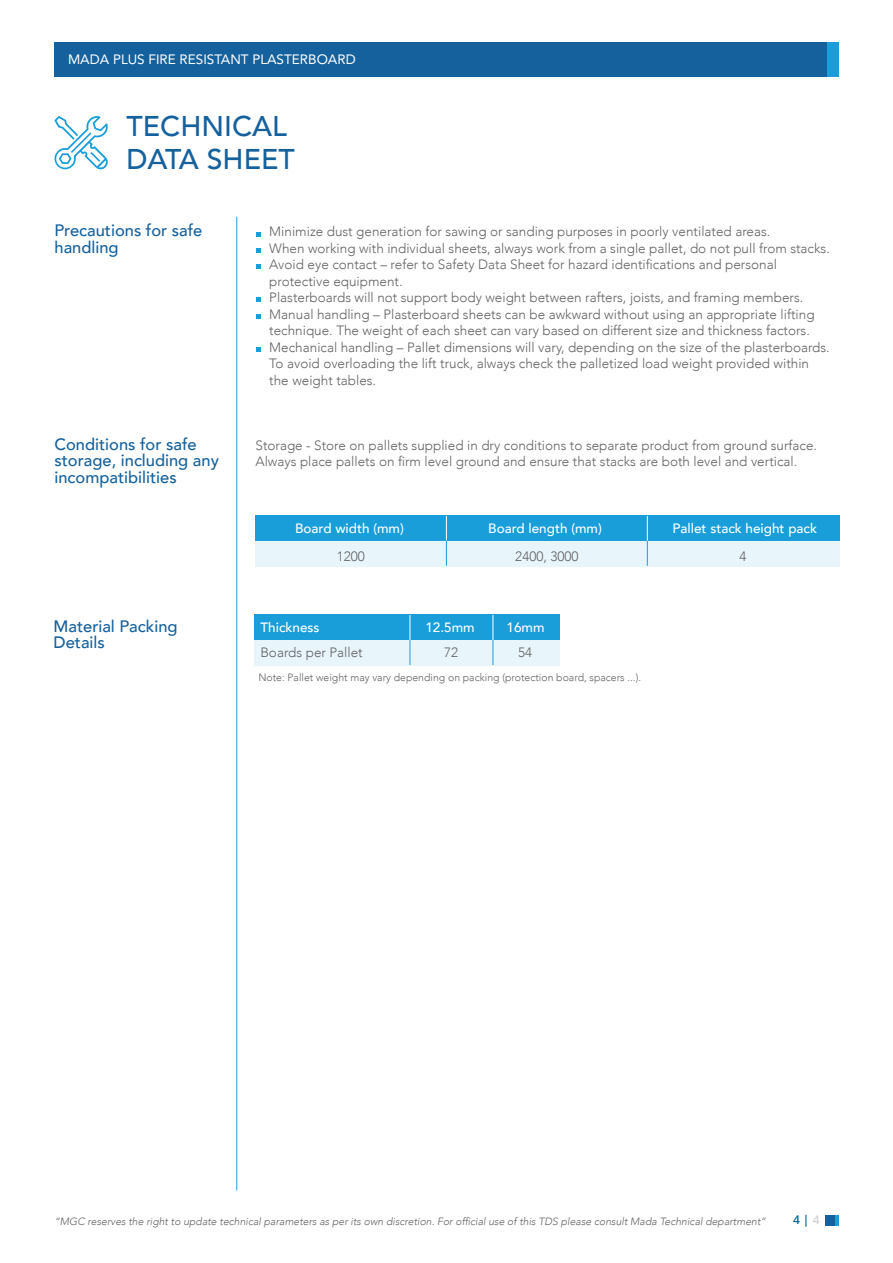
<style>
.page{position:relative;width:893px;height:1263px;background:#fff}
.page>*{position:absolute;margin:0;border:0;box-sizing:border-box;transform-origin:0 0}
.t1{font:500 28.5px/33px "Avenir";color:#15619d}
.t2{font:500 16.5px/16.5px "Avenir";color:#15619d}
.t3{font:300 13.5px/16.5px "Avenir";color:#636366}
.t4{font:500 13.5px "Avenir";color:#fff}
.t5{font:13.5px "Avenir LT Std";color:#fff}
.t6{font:600 12px "Open Sans";color:#006893}
.t7{font:italic 300 10.5px "Avenir";color:#636366}
.t8{font:300 10.5px "Avenir";color:#636366}
.s1{color:#d1d2d4}
</style>
<div class="page">
<div style="left:826px;top:1215px;width:10px;height:11px;background:#15619d"></div>
<svg style="left:836px;top:1215px;width:3px;height:11px"></svg>
<div style="left:54px;top:43px;width:774px;height:34px;background:#15619d"></div>
<div style="left:828px;top:43px;width:11px;height:34px;background:#199eda"></div>
<svg style="left:54px;top:116px;width:54px;height:53px"></svg>
<svg style="left:71px;top:132px;width:20px;height:21px"></svg>
<svg style="left:90px;top:152px;width:10px;height:10px"></svg>
<svg style="left:257px;top:232px;width:4px;height:4px"></svg>
<svg style="left:257px;top:248px;width:4px;height:5px"></svg>
<svg style="left:257px;top:314px;width:4px;height:5px"></svg>
<svg style="left:257px;top:347px;width:4px;height:5px"></svg>
<svg style="left:257px;top:298px;width:4px;height:4px"></svg>
<svg style="left:257px;top:265px;width:4px;height:4px"></svg>
<div style="left:255px;top:516px;width:584px;height:25px;background:#199eda"></div>
<div style="left:255px;top:541px;width:584px;height:25px;background:#e8f5fb"></div>
<div style="left:254px;top:615px;width:306px;height:25px;background:#199eda"></div>
<div style="left:254px;top:640px;width:306px;height:25px;background:#e8f5fb"></div>
<svg style="left:446px;top:516px;width:1px;height:50px"></svg>
<svg style="left:647px;top:516px;width:1px;height:50px"></svg>
<svg style="left:410px;top:615px;width:1px;height:50px"></svg>
<svg style="left:493px;top:615px;width:1px;height:50px"></svg>
<hr style="left:236px;top:217px;width:1px;height:973px;background:#199eda">
<p class="t5" style="left:68px;top:52px;width:289px">MADA PLUS FIRE RESISTANT PLASTERBOARD</p>
<h1 class="t1" style="left:126px;top:108px;width:170px">TECHNICAL<br>DATA SHEET</h1>
<p class="t2" style="left:55px;top:221px;width:149px">Precautions for safe handling</p>
<p class="t3" style="left:269px;top:223px;width:562px">Minimize dust generation for sawing or sanding purposes in poorly ventilated areas.<br>When working with individual sheets, always work from a single pallet, do not pull from stacks.<br>Avoid eye contact – refer to Safety Data Sheet for hazard identifications and personal protective equipment.<br>Plasterboards will not support body weight between rafters, joists, and framing members.<br>Manual handling – Plasterboard sheets can be awkward without using an appropriate lifting technique. The weight of each sheet can vary based on different size and thickness factors.<br>Mechanical handling – Pallet dimensions will vary, depending on the size of the plasterboards.<br>To avoid overloading the lift truck, always check the palletized load weight provided within the weight tables.</p>
<p class="t2" style="left:55px;top:435px;width:166px">Conditions for safe storage, including any incompatibilities</p>
<p class="t3" style="left:255px;top:437px;width:563px">Storage - Store on pallets supplied in dry conditions to separate product from ground surface.<br>Always place pallets on firm level ground and ensure that stacks are both level and vertical.</p>
<p class="t2" style="left:54px;top:617px;width:126px">Material Packing</p>
<p class="t2" style="left:54px;top:633px;width:53px">Details</p>
<p class="t4" style="left:295px;top:517px;width:110px">Board width (mm)</p>
<p class="t3" style="left:337px;top:548px;width:30px">1200</p>
<p class="t4" style="left:488px;top:517px;width:115px">Board length (mm)</p>
<p class="t3" style="left:515px;top:548px;width:65px">2400, 3000</p>
<p class="t4" style="left:261px;top:616px;width:61px">Thickness</p>
<p class="t4" style="left:425px;top:616px;width:51px">12.5mm</p>
<p class="t4" style="left:506px;top:616px;width:40px">16mm</p>
<p class="t3" style="left:260px;top:644px;width:104px">Boards per Pallet</p>
<p class="t3" style="left:444px;top:644px;width:16px">72</p>
<p class="t8" style="left:258px;top:671px;width:384px">Note: Pallet weight may vary depending on packing (protection board, spacers ... .(</p>
<p class="t3" style="left:518px;top:644px;width:16px">54</p>
<p class="t4" style="left:673px;top:517px;width:146px">Pallet stack height pack</p>
<p class="t3" style="left:740px;top:548px;width:9px">4</p>
<p class="t7" style="left:55px;top:1215px;width:713px">“MGC reserves the right to update technical parameters as per its own discretion. For official use of this TDS please consult Mada Technical department“</p>
<p class="t6" style="left:793px;top:1212px;width:28px"><span class="s1">4</span>|4</p>
</div>
